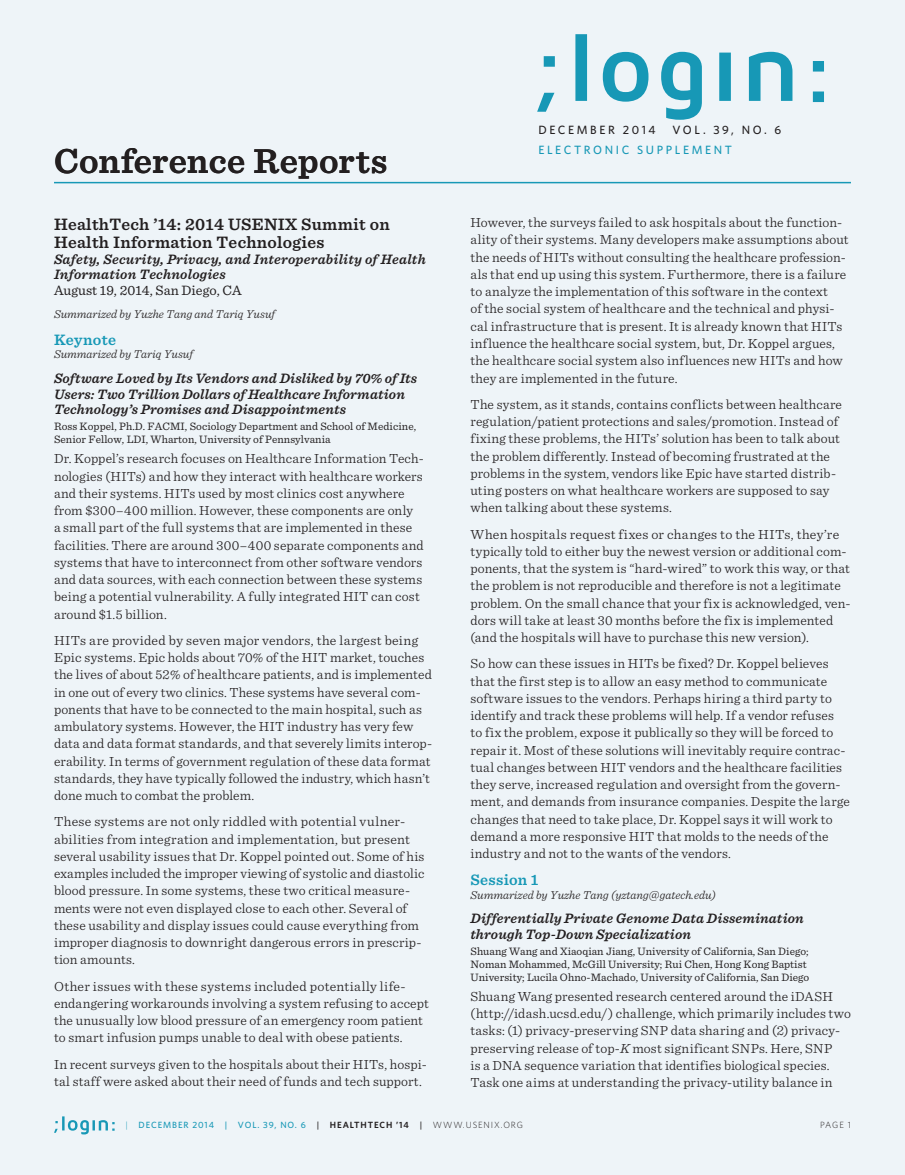
<style>
.page{position:relative;width:905px;height:1175px;background:#fff}
.page>*{position:absolute;margin:0;border:0;box-sizing:border-box;transform-origin:0 0}
.t1{font:600 36px "Sentinel";letter-spacing:.01em;color:#231f20}
.conf_head{font:600 17.25px/18px "Sentinel";letter-spacing:.015em;color:#231f20}
.conf_program{font:600 15.75px "Sentinel";letter-spacing:.02em;color:#1798b6}
.conf_panel_subject{font:italic 600 14.25px/15.8px "Sentinel";letter-spacing:.01em;color:#231f20}
.conf_head-2{font:italic 600 14.25px/15.8px "Sentinel";letter-spacing:.015em;color:#231f20}
.conf_location{font:14.25px "Sentinel";color:#231f20}
.body{font:300 13.8px/17.2px "Sentinel";letter-spacing:.01em;color:#231f20}
.conf_summarizer{font:italic 300 12px "Sentinel";color:#231f20}
.t2{font:500 12px "Whitney";letter-spacing:.22em;color:#231f20}
.t3{font:500 12px "Whitney";letter-spacing:.215em;color:#1798b6}
.conf_participant{font:11.25px/12.8px "Sentinel";letter-spacing:.005em;color:#231f20}
.t4{font:500 9px "Whitney";letter-spacing:.1em;color:#1798b6}
.t5{font:300 9px "Whitney";color:#231f20}
.s1{font-style:italic}
.s2{font-weight:300}
.s3{color:#231f20}
.s4{font-weight:600;color:#231f20}
.s5{font-weight:300;color:#231f20}
</style>
<div class="page">
<div style="left:0;top:0;width:904px;height:1174px;background:#eef4f8"></div>
<svg style="left:537px;top:34px;width:287px;height:86px"></svg>
<svg style="left:54px;top:1116px;width:61px;height:18px"></svg>
<hr style="left:54px;top:182px;width:796px;height:1px;background:#1798b6">
<p class="t1" style="left:54px;top:133px;width:335px">Conference Reports</p>
<p class="conf_head" style="left:54px;top:214px;width:337px">HealthTech ’14: 2014 USENIX Summit on<br>Health Information Technologies</p>
<p class="conf_head-2" style="left:54px;top:250px;width:373px">Safety, Security, Privacy, and Interoperability of Health<br>Information Technologies</p>
<p class="conf_location" style="left:54px;top:280px;width:189px">August 19, 2014, San Diego, CA</p>
<p class="conf_summarizer" style="left:54px;top:305px;width:223px">Summarized by Yuzhe Tang and Tariq Yusuf</p>
<p class="conf_program" style="left:54px;top:327px;width:64px">Keynote</p>
<p class="conf_summarizer" style="left:54px;top:345px;width:141px">Summarized by Tariq Yusuf</p>
<p class="conf_panel_subject" style="left:54px;top:369px;width:365px">Software Loved by Its Vendors and Disliked by 70% of Its<br>Users: Two Trillion Dollars of Healthcare Information<br>Technology’s Promises and Disappointments</p>
<p class="conf_participant" style="left:54px;top:419px;width:363px">Ross Koppel, Ph.D. FACMI, Sociology Department and School of Medicine,<br>Senior Fellow, LDI, Wharton, University of Pennsylvania</p>
<p class="body" style="left:54px;top:449px;width:371px">Dr. Koppel’s research focuses on Healthcare Information Tech&shy;nologies (HITs) and how they interact with healthcare workers and their systems. HITs used by most clinics cost anywhere from $300–400 million. However, these components are only<br>a small part of the full systems that are implemented in these facilities. There are around 300–400 separate components and systems that have to interconnect from other software vendors and data sources, with each connection between these systems being a potential vulnerability. A fully integrated HIT can cost around $1.5 billion.</p>
<p class="body" style="left:54px;top:630px;width:380px">HITs are provided by seven major vendors, the largest being Epic systems. Epic holds about 70% of the HIT market, touches the lives of about 52% of healthcare patients, and is implemented in one out of every two clinics. These systems have several com&shy;ponents that have to be connected to the main hospital, such as ambulatory systems. However, the HIT industry has very few data and data format standards, and that severely limits interop&shy;erability. In terms of government regulation of these data format standards, they have typically followed the industry, which hasn’t done much to combat the problem.</p>
<p class="body" style="left:54px;top:812px;width:372px">These systems are not only riddled with potential vulner&shy;abilities from integration and implementation, but present several usability issues that Dr. Koppel pointed out. Some of his examples included the improper viewing of systolic and diastolic blood pressure. In some systems, these two critical measure&shy;ments were not even displayed close to each other. Several of these usability and display issues could cause everything from improper diagnosis to downright dangerous errors in prescrip&shy;tion amounts.</p>
<p class="body" style="left:54px;top:976px;width:376px">Other issues with these systems included potentially life&shy;endangering workarounds involving a system refusing to accept the unusually low blood pressure of an emergency room patient to smart infusion pumps unable to deal with obese patients.</p>
<p class="body" style="left:54px;top:1054px;width:374px">In recent surveys given to the hospitals about their HITs, hospi&shy;tal staff were asked about their need of funds and tech support.</p>
<p class="t2" style="left:538px;top:122px;width:119px">DECEMBER 2014</p>
<p class="t2" style="left:672px;top:122px;width:110px">VOL. 39, NO. 6</p>
<p class="t3" style="left:538px;top:141px;width:195px">ELECTRONIC SUPPLEMENT</p>
<p class="body" style="left:470px;top:213px;width:379px">However, the surveys failed to ask hospitals about the function&shy;ality of their systems. Many developers make assumptions about the needs of HITs without consulting the healthcare profession&shy;als that end up using this system. Furthermore, there is a failure to analyze the implementation of this software in the context<br>of the social system of healthcare and the technical and physi&shy;cal infrastructure that is present. It is already known that HITs influence the healthcare social system, but, Dr. Koppel argues, the healthcare social system also influences new HITs and how they are implemented in the future.</p>
<p class="body" style="left:470px;top:394px;width:373px">The system, as it stands, contains conflicts between healthcare regulation/patient protections and sales/promotion. Instead of fixing these problems, the HITs’ solution has been to talk about the problem differently. Instead of becoming frustrated at the problems in the system, vendors like Epic have started distrib&shy;uting posters on what healthcare workers are supposed to say when talking about these systems.</p>
<p class="body" style="left:470px;top:524px;width:381px">When hospitals request fixes or changes to the HITs, they’re typically told to either buy the newest version or additional com&shy;ponents, that the system is “hard-wired” to work this way, or that the problem is not reproducible and therefore is not a legitimate problem. On the small chance that your fix is acknowledged, ven&shy;dors will take at least 30 months before the fix is implemented (and the hospitals will have to purchase this new version).</p>
<p class="body" style="left:470px;top:654px;width:381px">So how can these issues in HITs be fixed? Dr. Koppel believes that the first step is to allow an easy method to communicate software issues to the vendors. Perhaps hiring a third party to identify and track these problems will help. If a vendor refuses<br>to fix the problem, expose it publically so they will be forced to repair it. Most of these solutions will inevitably require contrac&shy;tual changes between HIT vendors and the healthcare facilities they serve, increased regulation and oversight from the govern&shy;ment, and demands from insurance companies. Despite the large changes that need to take place, Dr. Koppel says it will work to demand a more responsive HIT that molds to the needs of the industry and not to the wants of the vendors.</p>
<p class="conf_program" style="left:470px;top:867px;width:69px">Session 1</p>
<p class="conf_summarizer" style="left:470px;top:885px;width:247px">Summarized by Yuzhe Tang (yztang@gatech.edu)</p>
<p class="conf_panel_subject" style="left:470px;top:910px;width:335px">Differentially Private Genome Data Dissemination through Top-Down Specialization</p>
<p class="conf_participant" style="left:470px;top:944px;width:340px">Shuang Wang and Xiaoqian Jiang, University of California, San Diego;<br>Noman Mohammed, McGill University; Rui Chen, Hong Kong Baptist<br>University; Lucila Ohno-Machado, University of California, San Diego</p>
<p class="body" style="left:470px;top:986px;width:382px">Shuang Wang presented research centered around the iDASH (http://idash.ucsd.edu/) challenge, which primarily includes two tasks: (1) privacy-preserving SNP data sharing and (2) privacy&shy;preserving release of top-<span class="s1">K</span> most significant SNPs. Here, SNP<br>is a DNA sequence variation that identifies biological species.<br>Task one aims at understanding the privacy-utility balance in</p>
<p class="t4" style="left:125px;top:1119px;width:399px"><span class="s2">|</span> DECEMBER 2014 | VOL. 39, NO. 6 <span class="s3">|</span> <span class="s4">HEALTHTECH ’14</span> <span class="s3">|</span> <span class="s5">WWW.USENIX.ORG</span></p>
<p class="t5" style="left:820px;top:1119px;width:32px">PAGE 1</p>
</div>
